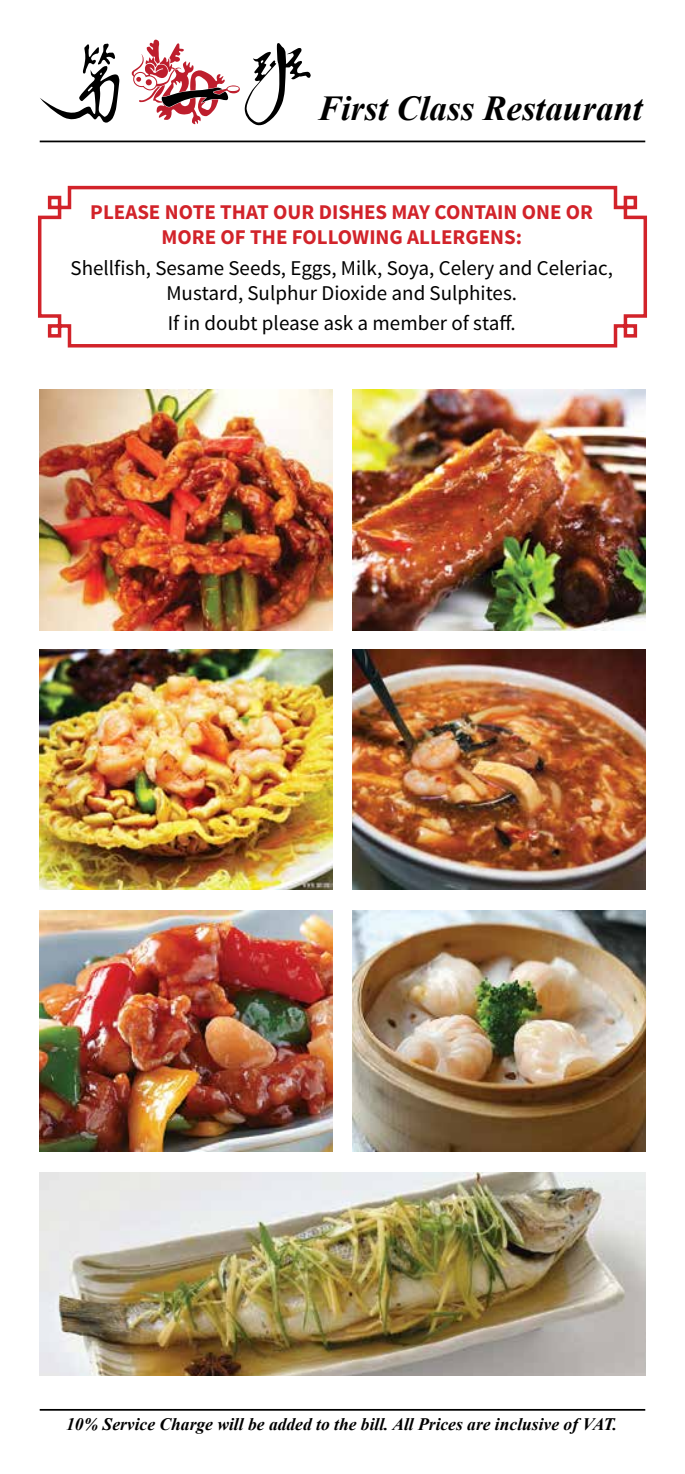
<style>
.page{position:relative;width:685px;height:1474px;background:#fff}
.page>*{position:absolute;margin:0;border:0;box-sizing:border-box;transform-origin:0 0}
.t1{font:italic 700 35px "Times New Roman";color:#000}
.t2{font:21px/25.2px "Source Sans Pro";color:#000;text-align:center}
.t3{font:700 21px/25.2px "Source Sans Pro";color:#d2232a;text-align:center}
.t4{font:italic 700 17.5px "Times New Roman";color:#000}
</style>
<div class="page">
<svg style="left:40px;top:44px;width:79px;height:79px"></svg>
<svg style="left:131px;top:40px;width:180px;height:85px"></svg>
<hr style="left:40px;top:141px;width:605px;height:1px;background:#000">
<hr style="left:40px;top:1408px;width:605px;height:2px;background:#000">
<img style="left:40px;top:389px;width:292px;height:241px">
<img style="left:352px;top:389px;width:293px;height:241px">
<img style="left:40px;top:649px;width:292px;height:240px">
<img style="left:40px;top:910px;width:292px;height:241px">
<img style="left:352px;top:649px;width:293px;height:240px">
<img style="left:352px;top:910px;width:293px;height:241px">
<img style="left:40px;top:1172px;width:605px;height:203px">
<svg style="left:38px;top:185px;width:609px;height:163px"></svg>
<h1 class="t1" style="left:317px;top:84px;width:326px">First Class Restaurant</h1>
<p class="t3" style="left:90px;top:200px;width:504px">PLEASE NOTE THAT OUR DISHES MAY CONTAIN ONE OR<br>MORE OF THE FOLLOWING ALLERGENS:</p>
<p class="t2" style="left:71px;top:255px;width:543px">Shellfish, Sesame Seeds, Eggs, Milk, Soya, Celery and Celeriac,<br>Mustard, Sulphur Dioxide and Sulphites.</p>
<p class="t2" style="left:168px;top:311px;width:349px">If in doubt please ask a member of staff.</p>
<p class="t4" style="left:66px;top:1411px;width:552px">10% Service Charge will be added to the bill. All Prices are inclusive of VAT.</p>
</div>
